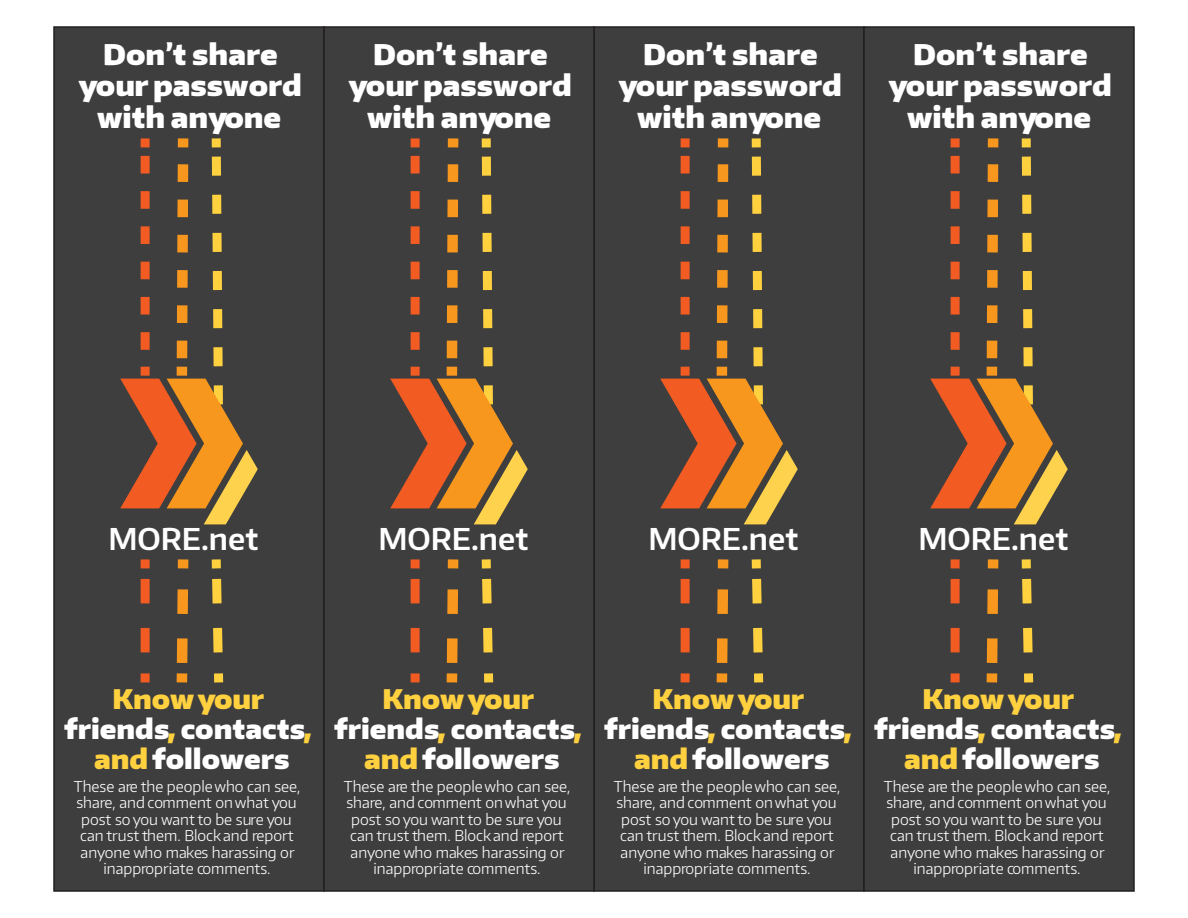
<style>
.page{position:relative;width:1188px;height:918px;background:#fff}
.page>*{position:absolute;margin:0;border:0;box-sizing:border-box;transform-origin:0 0}
.t1{font:600 30px "Encode Sans";color:#fff}
.t2{font:900 28.5px/31.5px "Encode Sans";color:#fff;text-align:center}
.t3{font:900 27px/30px "Encode Sans";color:#fff;text-align:center}
.t4{font:300 15px/16.5px "Encode Sans";color:#fff;text-align:center}
.s1{color:#ffd13f}
</style>
<div class="page">
<div style="left:54px;top:27px;width:270px;height:864px;background:#3e3e3f"></div>
<div style="left:178px;top:138px;width:10px;height:9px;background:#f7971d"></div>
<div style="left:141px;top:138px;width:9px;height:9px;background:#f25b21"></div>
<div style="left:212px;top:138px;width:9px;height:9px;background:#ffd13f"></div>
<svg style="left:120px;top:155px;width:138px;height:369px"></svg>
<div style="left:178px;top:559px;width:10px;height:9px;background:#f7971d"></div>
<svg style="left:176px;top:589px;width:12px;height:85px"></svg>
<div style="left:177px;top:673px;width:10px;height:9px;background:#f7971d"></div>
<div style="left:141px;top:673px;width:9px;height:9px;background:#f25b21"></div>
<svg style="left:141px;top:579px;width:9px;height:73px"></svg>
<div style="left:141px;top:559px;width:9px;height:9px;background:#f25b21"></div>
<div style="left:214px;top:673px;width:9px;height:9px;background:#ffd13f"></div>
<svg style="left:212px;top:578px;width:11px;height:75px"></svg>
<div style="left:212px;top:559px;width:9px;height:9px;background:#ffd13f"></div>
<div style="left:53px;top:26px;width:272px;height:866px;border:2px solid #231f20"></div>
<div style="left:594px;top:27px;width:270px;height:864px;background:#3e3e3f"></div>
<div style="left:718px;top:138px;width:10px;height:9px;background:#f7971d"></div>
<div style="left:681px;top:138px;width:9px;height:9px;background:#f25b21"></div>
<div style="left:752px;top:138px;width:9px;height:9px;background:#ffd13f"></div>
<svg style="left:660px;top:155px;width:138px;height:369px"></svg>
<div style="left:718px;top:559px;width:10px;height:9px;background:#f7971d"></div>
<svg style="left:716px;top:589px;width:12px;height:85px"></svg>
<div style="left:717px;top:673px;width:10px;height:9px;background:#f7971d"></div>
<div style="left:681px;top:673px;width:9px;height:9px;background:#f25b21"></div>
<svg style="left:681px;top:579px;width:9px;height:73px"></svg>
<div style="left:681px;top:559px;width:9px;height:9px;background:#f25b21"></div>
<div style="left:754px;top:673px;width:9px;height:9px;background:#ffd13f"></div>
<svg style="left:752px;top:578px;width:11px;height:75px"></svg>
<div style="left:752px;top:559px;width:9px;height:9px;background:#ffd13f"></div>
<div style="left:324px;top:27px;width:270px;height:864px;background:#3e3e3f"></div>
<div style="left:448px;top:138px;width:10px;height:9px;background:#f7971d"></div>
<div style="left:411px;top:138px;width:9px;height:9px;background:#f25b21"></div>
<div style="left:482px;top:138px;width:9px;height:9px;background:#ffd13f"></div>
<svg style="left:390px;top:155px;width:138px;height:369px"></svg>
<div style="left:448px;top:559px;width:10px;height:9px;background:#f7971d"></div>
<svg style="left:446px;top:589px;width:12px;height:85px"></svg>
<div style="left:447px;top:673px;width:10px;height:9px;background:#f7971d"></div>
<div style="left:411px;top:673px;width:9px;height:9px;background:#f25b21"></div>
<svg style="left:411px;top:579px;width:9px;height:73px"></svg>
<div style="left:411px;top:559px;width:9px;height:9px;background:#f25b21"></div>
<div style="left:484px;top:673px;width:9px;height:9px;background:#ffd13f"></div>
<svg style="left:482px;top:578px;width:11px;height:75px"></svg>
<div style="left:482px;top:559px;width:9px;height:9px;background:#ffd13f"></div>
<div style="left:323px;top:26px;width:272px;height:866px;border:2px solid #231f20"></div>
<div style="left:864px;top:27px;width:270px;height:864px;background:#3e3e3f"></div>
<div style="left:988px;top:138px;width:10px;height:9px;background:#f7971d"></div>
<div style="left:951px;top:138px;width:9px;height:9px;background:#f25b21"></div>
<div style="left:1022px;top:138px;width:9px;height:9px;background:#ffd13f"></div>
<svg style="left:930px;top:155px;width:138px;height:369px"></svg>
<div style="left:988px;top:559px;width:10px;height:9px;background:#f7971d"></div>
<svg style="left:986px;top:589px;width:12px;height:85px"></svg>
<div style="left:987px;top:673px;width:10px;height:9px;background:#f7971d"></div>
<div style="left:951px;top:673px;width:9px;height:9px;background:#f25b21"></div>
<svg style="left:951px;top:579px;width:9px;height:73px"></svg>
<div style="left:951px;top:559px;width:9px;height:9px;background:#f25b21"></div>
<div style="left:1024px;top:673px;width:9px;height:9px;background:#ffd13f"></div>
<svg style="left:1022px;top:578px;width:11px;height:75px"></svg>
<div style="left:1022px;top:559px;width:9px;height:9px;background:#ffd13f"></div>
<div style="left:863px;top:26px;width:272px;height:866px;border:2px solid #231f20"></div>
<p class="t2" style="left:79px;top:38px;width:225px">Don’t share your password with anyone</p>
<p class="t2" style="left:349px;top:38px;width:225px">Don’t share your password with anyone</p>
<p class="t2" style="left:619px;top:38px;width:225px">Don’t share your password with anyone</p>
<p class="t2" style="left:889px;top:38px;width:225px">Don’t share your password with anyone</p>
<p class="t1" style="left:108px;top:520px;width:151px">MORE.net</p>
<p class="t1" style="left:378px;top:520px;width:151px">MORE.net</p>
<p class="t1" style="left:648px;top:520px;width:151px">MORE.net</p>
<p class="t1" style="left:918px;top:520px;width:151px">MORE.net</p>
<p class="t3" style="left:64px;top:683px;width:249px"><span class="s1">Know your </span>friends<span class="s1">,</span> contacts<span class="s1">, and</span>followers</p>
<p class="t4" style="left:74px;top:777px;width:228px">These are the people who can see, share, and comment on what you post so you want to be sure you can trust them. Block and report anyone who makes harassing or inappropriate comments.</p>
<p class="t3" style="left:334px;top:683px;width:249px"><span class="s1">Know your </span>friends<span class="s1">,</span> contacts<span class="s1">, and</span>followers</p>
<p class="t4" style="left:344px;top:777px;width:228px">These are the people who can see, share, and comment on what you post so you want to be sure you can trust them. Block and report anyone who makes harassing or inappropriate comments.</p>
<p class="t3" style="left:604px;top:683px;width:249px"><span class="s1">Know your </span>friends<span class="s1">,</span> contacts<span class="s1">, and</span>followers</p>
<p class="t4" style="left:614px;top:777px;width:228px">These are the people who can see, share, and comment on what you post so you want to be sure you can trust them. Block and report anyone who makes harassing or inappropriate comments.</p>
<p class="t3" style="left:874px;top:683px;width:249px"><span class="s1">Know your </span>friends<span class="s1">,</span> contacts<span class="s1">, and</span>followers</p>
<p class="t4" style="left:884px;top:777px;width:228px">These are the people who can see, share, and comment on what you post so you want to be sure you can trust them. Block and report anyone who makes harassing or inappropriate comments.</p>
</div>
